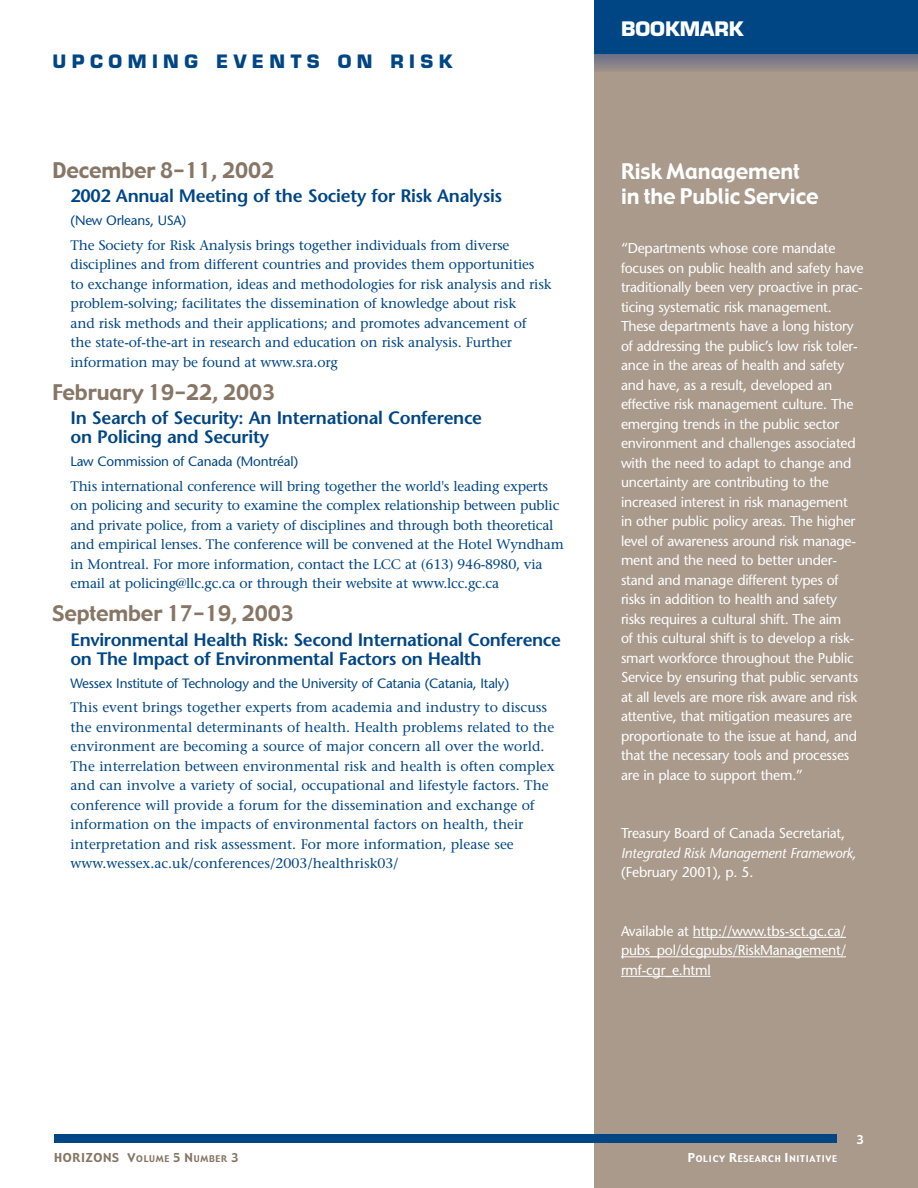
<style>
.page{position:relative;width:918px;height:1188px;background:#fff}
.page>*{position:absolute;margin:0;border:0;box-sizing:border-box;transform-origin:0 0}
.t1{font:21px "Gadget";color:#877665}
.t2{font:21px/25.5px "Gadget";color:#fff}
.t3{font:700 19.5px "Eurostile";color:#fff}
.t4{font:600 18px/19.5px "Stone Sans";letter-spacing:-.015em;color:#004684}
.t5{font:700 18px "Eurostile";letter-spacing:.3em;color:#004684}
.t6{font:14.25px/19.5px "Stone Sans";letter-spacing:-.015em;color:#fff}
.t7{font:italic 14.25px "Stone Sans";letter-spacing:-.015em;color:#fff}
.t8{font:13.8px/19.5px "Stone Serif";letter-spacing:-.01em;color:#004684}
.t9{font:13.5px "Stone Sans";letter-spacing:-.015em;color:#004684}
.t10{font:12px "Gadget";letter-spacing:.06em;color:#877665}
.t11{font:12px "Gadget";color:#fff}
.t12{font:9px "Gadget";letter-spacing:.085em;color:#fff}
.s1{font-size:9px}
.s2{font-size:12px}
</style>
<div class="page">
<div style="left:594px;top:0;width:324px;height:1188px;background:#a99a8b"></div>
<div style="left:54px;top:1134px;width:783px;height:9px;background:#004684"></div>
<hr style="left:693px;top:937px;width:70px;height:1px;background:#fff">
<hr style="left:763px;top:937px;width:83px;height:1px;background:#fff">
<hr style="left:621px;top:956px;width:225px;height:1px;background:#fff">
<hr style="left:626px;top:976px;width:85px;height:1px;background:#fff">
<hr style="left:594px;top:54px;width:324px;height:1px;background:#5a6788">
<hr style="left:594px;top:55px;width:324px;height:1px;background:#5e6988">
<hr style="left:594px;top:56px;width:324px;height:1px;background:#636b87">
<hr style="left:594px;top:57px;width:324px;height:1px;background:#666e88">
<hr style="left:594px;top:58px;width:324px;height:1px;background:#6b7088">
<hr style="left:594px;top:59px;width:324px;height:1px;background:#6f7288">
<hr style="left:594px;top:60px;width:324px;height:1px;background:#737689">
<hr style="left:594px;top:61px;width:324px;height:1px;background:#77798a">
<hr style="left:594px;top:62px;width:324px;height:1px;background:#7b7a89">
<hr style="left:594px;top:63px;width:324px;height:1px;background:#7f7e8a">
<hr style="left:594px;top:64px;width:324px;height:1px;background:#83818b">
<hr style="left:594px;top:65px;width:324px;height:1px;background:#87838a">
<hr style="left:594px;top:66px;width:324px;height:1px;background:#8b858b">
<hr style="left:594px;top:67px;width:324px;height:1px;background:#8f898b">
<hr style="left:594px;top:68px;width:324px;height:1px;background:#938b8a">
<hr style="left:594px;top:69px;width:324px;height:1px;background:#988e8b">
<hr style="left:594px;top:70px;width:324px;height:1px;background:#9d918b">
<hr style="left:594px;top:71px;width:324px;height:1px;background:#a1948b">
<hr style="left:594px;top:72px;width:324px;height:1px;background:#a3968b">
<div style="left:594px;top:0;width:324px;height:54px;background:#004684"></div>
<h3 class="t5" style="left:52px;top:55px;width:401px">UPCOMING EVENTS ON RISK</h3>
<h1 class="t1" style="left:52px;top:162px;width:223px">December 8-11, 2002</h1>
<h3 class="t4" style="left:70px;top:188px;width:433px">2002 Annual Meeting of the Society for Risk Analysis</h3>
<p class="t9" style="left:70px;top:215px;width:117px">(New Orleans, USA)</p>
<p class="t8" style="left:70px;top:236px;width:483px">The Society for Risk Analysis brings together individuals from diverse disciplines and from different countries and provides them opportunities<br>to exchange information, ideas and methodologies for risk analysis and risk problem-solving; facilitates the dissemination of knowledge about risk<br>and risk methods and their applications; and promotes advancement of<br>the state-of-the-art in research and education on risk analysis. Further information may be found at www.sra.org</p>
<h1 class="t1" style="left:52px;top:384px;width:224px">February 19-22, 2003</h1>
<h3 class="t4" style="left:70px;top:410px;width:413px">In Search of Security: An International Conference on Policing and Security</h3>
<p class="t9" style="left:70px;top:456px;width:229px">Law Commission of Canada (Montréal)</p>
<p class="t8" style="left:70px;top:478px;width:495px">This international conference will bring together the world's leading experts on policing and security to examine the complex relationship between public and private police, from a variety of disciplines and through both theoretical and empirical lenses. The conference will be convened at the Hotel Wyndham in Montreal. For more information, contact the LCC at (613) 946-8980, via email at policing@llc.gc.ca or through their website at www.lcc.gc.ca</p>
<h1 class="t1" style="left:52px;top:605px;width:243px">September 17-19, 2003</h1>
<h3 class="t4" style="left:70px;top:631px;width:492px">Environmental Health Risk: Second International Conference on The Impact of Environmental Factors on Health</h3>
<p class="t9" style="left:70px;top:678px;width:440px">Wessex Institute of Technology and the University of Catania (Catania, Italy)</p>
<p class="t8" style="left:70px;top:699px;width:486px">This event brings together experts from academia and industry to discuss the environmental determinants of health. Health problems related to the environment are becoming a source of major concern all over the world.<br>The interrelation between environmental risk and health is often complex and can involve a variety of social, occupational and lifestyle factors. The conference will provide a forum for the dissemination and exchange of information on the impacts of environmental factors on health, their interpretation and risk assessment. For more information, please see www.wessex.ac.uk/conferences/2003/healthrisk03/</p>
<h2 class="t3" style="left:621px;top:22px;width:124px">BOOKMARK</h2>
<h1 class="t2" style="left:621px;top:160px;width:199px">Risk Management in the Public Service</h1>
<p class="t6" style="left:621px;top:240px;width:244px">“Departments whose core mandate focuses on public health and safety have traditionally been very proactive in prac&shy;ticing systematic risk management.<br>These departments have a long history of addressing the public’s low risk toler&shy;ance in the areas of health and safety and have, as a result, developed an effective risk management culture. The emerging trends in the public sector environment and challenges associated with the need to adapt to change and uncertainty are contributing to the increased interest in risk management<br>in other public policy areas. The higher level of awareness around risk manage&shy;ment and the need to better under&shy;stand and manage different types of risks in addition to health and safety risks requires a cultural shift. The aim<br>of this cultural shift is to develop a risk&shy;smart workforce throughout the Public Service by ensuring that public servants at all levels are more risk aware and risk attentive, that mitigation measures are proportionate to the issue at hand, and that the necessary tools and processes are in place to support them.”</p>
<p class="t6" style="left:621px;top:825px;width:226px">Treasury Board of Canada Secretariat,</p>
<p class="t7" style="left:621px;top:847px;width:237px">Integrated Risk Management Framework,</p>
<p class="t6" style="left:621px;top:864px;width:134px">(February 2001), p. 5.</p>
<p class="t6" style="left:621px;top:922px;width:227px;text-align:justify">Available at http://www.tbs-sct.gc.ca/ pubs_pol/dcgpubs/RiskManagement/ rmf-cgr_e.html</p>
<p class="t11" style="left:857px;top:1135px;width:9px">3</p>
<p class="t10" style="left:54px;top:1153px;width:186px">HORIZONS V<span class="s1">OLUME</span> 5 N<span class="s1">UMBER</span> 3</p>
<p class="t12" style="left:688px;top:1155px;width:151px"><span class="s2">P</span>OLICY <span class="s2">R</span>ESEARCH <span class="s2">I</span>NITIATIVE</p>
</div>
